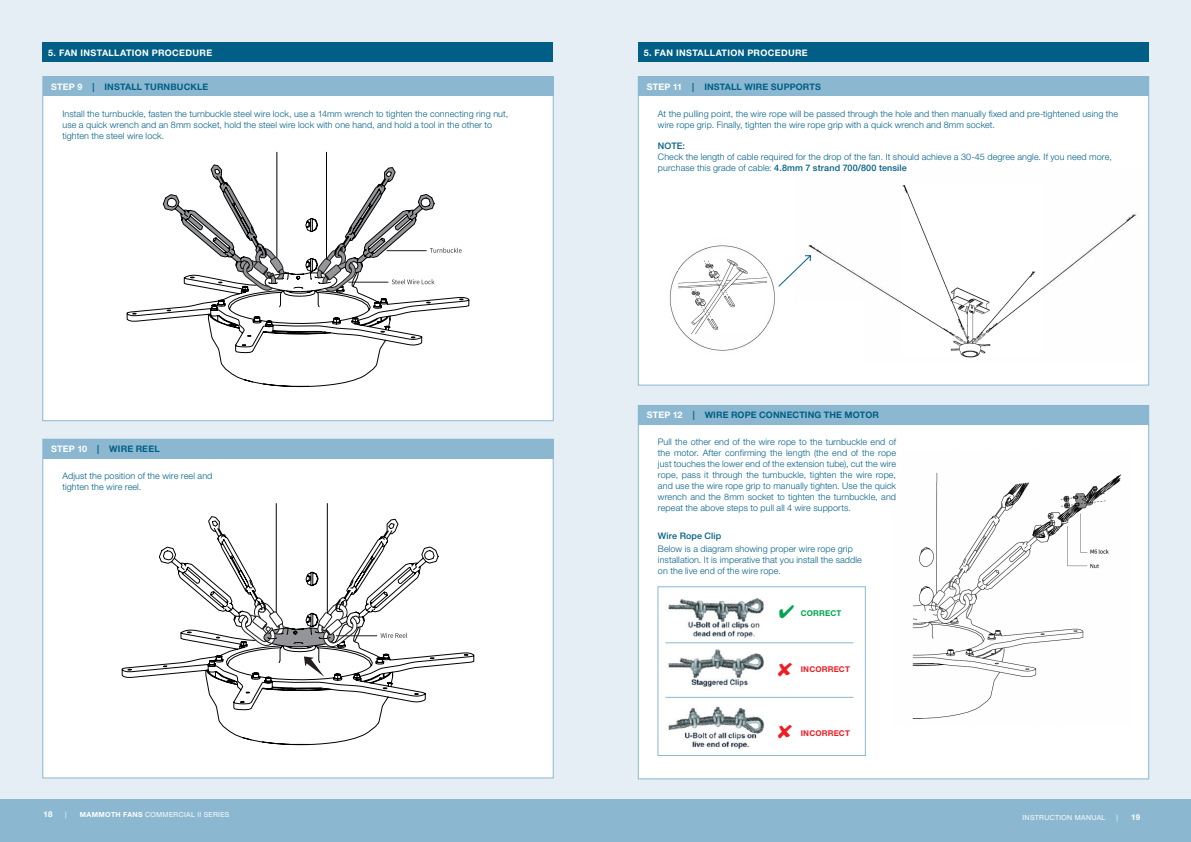
<style>
.page{position:relative;width:1191px;height:842px;background:#fff}
.page>*{position:absolute;margin:0;border:0;box-sizing:border-box;transform-origin:0 0}
.BODY{font:300 9px/11px "Helvetica Neue LT Std";letter-spacing:.01em;color:#015f87}
.t1{font:700 9px "Helvetica Neue LT Std";letter-spacing:.015em;color:#015f87}
.HEADING{font:700 9px "Helvetica Neue LT Std";letter-spacing:.04em;color:#fff}
.BODY-2{font:700 8px "Helvetica Neue LT Std";letter-spacing:.02em;color:#ee1d23}
.BODY-3{font:700 8px "Helvetica Neue LT Std";letter-spacing:.015em;color:#00a54f}
.t2{font:700 8px "Helvetica Neue LT Std";color:#fff}
.t3{font:7px "Helvetica Neue LT Std";letter-spacing:.045em;color:#fff}
.s1{color:#fff}
.s2{font-weight:700}
.s3{font-weight:500}
</style>
<div class="page">
<div style="left:595px;top:0;width:596px;height:798px;background:#e5eef4"></div>
<div style="left:595px;top:799px;width:596px;height:43px;background:#8bb8d0"></div>
<div style="left:0;top:799px;width:595px;height:43px;background:#8bb8d0"></div>
<div style="left:0;top:0;width:595px;height:798px;background:#e5eef4"></div>
<div style="left:638px;top:43px;width:510px;height:19px;background:#015f87"></div>
<div style="left:43px;top:43px;width:510px;height:19px;background:#015f87"></div>
<div style="left:43px;top:77px;width:510px;height:344px;background:#fff;border:1px solid #8bb8d0"></div>
<div style="left:638px;top:77px;width:511px;height:308px;background:#fff;border:1px solid #8bb8d0"></div>
<div style="left:638px;top:405px;width:511px;height:374px;background:#fff;border:1px solid #8bb8d0"></div>
<div style="left:43px;top:77px;width:510px;height:19px;background:#8bb8d0"></div>
<div style="left:638px;top:77px;width:510px;height:19px;background:#8bb8d0"></div>
<div style="left:638px;top:405px;width:510px;height:20px;background:#8bb8d0"></div>
<svg style="left:127px;top:152px;width:342px;height:235px"></svg>
<div style="left:43px;top:439px;width:510px;height:339px;background:#fff;border:1px solid #8bb8d0"></div>
<div style="left:43px;top:439px;width:510px;height:20px;background:#8bb8d0"></div>
<svg style="left:122px;top:652px;width:352px;height:93px"></svg>
<svg style="left:159px;top:503px;width:280px;height:174px"></svg>
<hr style="left:336px;top:635px;width:41px;height:1px;background:#231f20">
<img style="left:808px;top:185px;width:330px;height:173px">
<img style="left:669px;top:245px;width:106px;height:106px">
<img style="left:912px;top:472px;width:209px;height:247px">
<svg style="left:778px;top:254px;width:34px;height:34px"></svg>
<div style="left:657px;top:586px;width:208px;height:170px;border:1px solid #8bb8d0"></div>
<img style="left:665px;top:598px;width:107px;height:151px">
<hr style="left:665px;top:642px;width:188px;height:1px;background:#8bb8d0">
<hr style="left:665px;top:697px;width:188px;height:1px;background:#8bb8d0">
<p class="HEADING" style="left:48px;top:47px;width:166px">5. FAN INSTALLATION PROCEDURE</p>
<p class="HEADING" style="left:643px;top:47px;width:166px">5. FAN INSTALLATION PROCEDURE</p>
<p class="t1" style="left:51px;top:81px;width:158px"><span class="s1">STEP 9</span> | INSTALL TURNBUCKLE</p>
<p class="t1" style="left:647px;top:81px;width:176px"><span class="s1">STEP 11</span> | INSTALL WIRE SUPPORTS</p>
<p class="BODY" style="left:62px;top:108px;width:447px">Install the turnbuckle, fasten the turnbuckle steel wire lock, use a 14mm wrench to tighten the connecting ring nut, use a quick wrench and an 8mm socket, hold the steel wire lock with one hand, and hold a tool in the other to tighten the steel wire lock.</p>
<p class="t1" style="left:51px;top:443px;width:110px"><span class="s1">STEP 10</span> | WIRE REEL</p>
<p class="BODY" style="left:62px;top:470px;width:151px">Adjust the position of the wire reel and tighten the wire reel.</p>
<p class="t2" style="left:43px;top:809px;width:11px">18</p>
<p class="t3" style="left:65px;top:811px;width:3px">|</p>
<p class="t3" style="left:80px;top:811px;width:151px"><span class="s2">MAMMOTH FANS</span> COMMERCIAL II SERIES</p>
<p class="BODY" style="left:658px;top:108px;width:462px">At the pulling point, the wire rope will be passed through the hole and then manually fixed and pre-tightened using the wire rope grip. Finally, tighten the wire rope grip with a quick wrench and 8mm socket.</p>
<p class="BODY" style="left:658px;top:140px;width:455px"><span class="s3">NOTE:<br></span>Check the length of cable required for the drop of the fan. It should achieve a 30-45 degree angle. If you need more, purchase this grade of cable: <span class="s3">4.8mm 7 strand 700/800 tensile</span></p>
<p class="t1" style="left:647px;top:410px;width:234px"><span class="s1">STEP 12</span> | WIRE ROPE CONNECTING THE MOTOR</p>
<p class="BODY" style="left:658px;top:436px;width:240px;text-align:justify">Pull the other end of the wire rope to the turnbuckle end of the motor. After confirming the length (the end of the rope just touches the lower end of the extension tube), cut the wire rope, pass it through the turnbuckle, tighten the wire rope, and use the wire rope grip to manually tighten. Use the quick wrench and the 8mm socket to tighten the turnbuckle, and repeat the above steps to pull all 4 wire supports.</p>
<p class="BODY" style="left:658px;top:529px;width:196px;line-height:13px"><span class="s3">Wire Rope Clip<br></span>Below is a diagram showing proper wire rope grip</p>
<p class="BODY" style="left:658px;top:554px;width:205px">installation. It is imperative that you install the saddle on the live end of the wire rope.</p>
<p class="BODY-3" style="left:800px;top:608px;width:42px">CORRECT</p>
<p class="BODY-2" style="left:800px;top:664px;width:51px">INCORRECT</p>
<p class="BODY-2" style="left:800px;top:728px;width:51px">INCORRECT</p>
<p class="t3" style="left:1022px;top:813px;width:84px">INSTRUCTION MANUAL</p>
<p class="t3" style="left:1116px;top:813px;width:3px">|</p>
<p class="t2" style="left:1131px;top:812px;width:11px">19</p>
</div>
